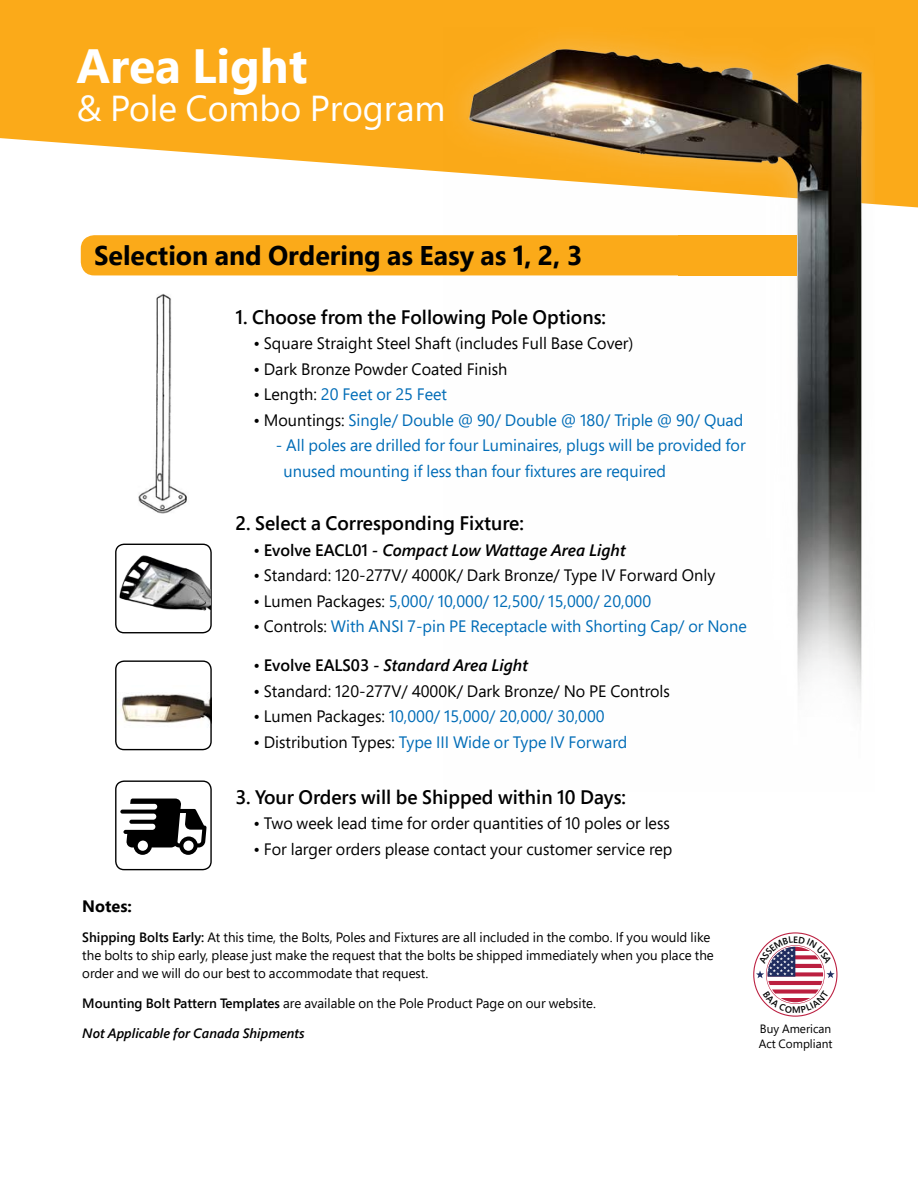
<style>
.page{position:relative;width:918px;height:1188px;background:#fff}
.page>*{position:absolute;margin:0;border:0;box-sizing:border-box;transform-origin:0 0}
.t1{font:700 48px "Segoe Pro";color:#fff}
.t2{font:36px "Segoe Pro";color:#fff}
.t3{font:700 27px "Segoe Pro";color:#000}
.t4{font:600 19.5px "Segoe Pro";color:#000}
.t5{font:16.5px/25.5px "Segoe Pro";color:#006cb7}
.t6{font:16.5px "Segoe Pro";color:#000}
.t7{font:italic 600 16.5px "Segoe Pro";color:#000}
.t8{font:700 16.5px "Segoe Pro";color:#000}
.t9{font:13.5px/18px "Segoe Pro";color:#000}
.t10{font:italic 600 13.5px "Segoe Pro";color:#000}
.t11{font:12px/15px "Segoe Pro";color:#000}
.s1{color:#000}
.s2{font-weight:400;font-style:normal}
.s3{font-style:normal}
.s4{font-weight:600}
</style>
<div class="page">
<svg style="left:0;top:0;width:918px;height:207px;fill:#fbaa19"></svg>
<img style="left:443px;top:27px;width:431px;height:678px">
<div style="left:81px;top:235px;width:697px;height:40px;background:#fbaa19;border-radius:14px"></div>
<div style="left:678px;top:235px;width:119px;height:40px;background:#fbaa19"></div>
<img style="left:138px;top:293px;width:49px;height:221px">
<div style="left:115px;top:544px;width:97px;height:89px;border:1px solid #000;border-radius:8px"></div>
<img style="left:115px;top:553px;width:95px;height:71px">
<img style="left:117px;top:694px;width:93px;height:30px">
<div style="left:115px;top:660px;width:97px;height:90px;border:1px solid #000;border-radius:8px"></div>
<svg style="left:120px;top:799px;width:87px;height:56px"></svg>
<div style="left:115px;top:780px;width:97px;height:90px;border:1px solid #000;border-radius:8px"></div>
<svg style="left:753px;top:932px;width:84px;height:85px"></svg>
<h1 class="t1" style="left:76px;top:32px;width:233px">Area Light</h1>
<h2 class="t2" style="left:76px;top:83px;width:371px">&amp; Pole Combo Program</h2>
<h3 class="t3" style="left:94px;top:236px;width:489px">Selection and Ordering as Easy as 1, 2, 3</h3>
<p class="t4" style="left:235px;top:303px;width:372px">1. Choose from the Following Pole Options:</p>
<p class="t6" style="left:253px;top:332px;width:382px">• Square Straight Steel Shaft (includes Full Base Cover)</p>
<p class="t6" style="left:253px;top:358px;width:255px">• Dark Bronze Powder Coated Finish</p>
<p class="t5" style="left:253px;top:381px;width:195px"><span class="s1">• Length:</span> 20 Feet or 25 Feet</p>
<p class="t5" style="left:253px;top:407px;width:491px"><span class="s1">• Mountings:</span> Single/ Double @ 90/ Double @ 180/ Triple @ 90/ Quad</p>
<p class="t5" style="left:284px;top:432px;width:464px;text-indent:-8px">- All poles are drilled for four Luminaires, plugs will be provided for unused mounting if less than four fixtures are required</p>
<p class="t4" style="left:235px;top:510px;width:290px">2. Select a Corresponding Fixture:</p>
<p class="t7" style="left:253px;top:539px;width:374px"><span class="s2">•</span> <span class="s3">Evolve EACL01</span> - Compact Low Wattage Area Light</p>
<p class="t6" style="left:253px;top:564px;width:463px">• Standard: 120-277V/ 4000K/ Dark Bronze/ Type IV Forward Only</p>
<p class="t5" style="left:253px;top:588px;width:399px"><span class="s1">• Lumen Packages:</span> 5,000/ 10,000/ 12,500/ 15,000/ 20,000</p>
<p class="t5" style="left:253px;top:613px;width:495px"><span class="s1">• Controls:</span> With ANSI 7-pin PE Receptacle with Shorting Cap/ or None</p>
<p class="t7" style="left:253px;top:654px;width:276px"><span class="s2">•</span> <span class="s3">Evolve EALS03</span> - Standard Area Light</p>
<p class="t6" style="left:253px;top:680px;width:418px">• Standard: 120-277V/ 4000K/ Dark Bronze/ No PE Controls</p>
<p class="t5" style="left:253px;top:703px;width:353px"><span class="s1">• Lumen Packages:</span> 10,000/ 15,000/ 20,000/ 30,000</p>
<p class="t5" style="left:253px;top:729px;width:375px"><span class="s1">• Distribution Types:</span> Type III Wide or Type IV Forward</p>
<p class="t4" style="left:235px;top:784px;width:392px">3. Your Orders will be Shipped within 10 Days:</p>
<p class="t6" style="left:253px;top:812px;width:418px">• Two week lead time for order quantities of 10 poles or less</p>
<p class="t6" style="left:253px;top:838px;width:421px">• For larger orders please contact your customer service rep</p>
<p class="t8" style="left:82px;top:895px;width:51px">Notes:</p>
<p class="t9" style="left:82px;top:928px;width:633px"><span class="s4">Shipping Bolts Early:</span> At this time, the Bolts, Poles and Fixtures are all included in the combo. If you would like the bolts to ship early, please just make the request that the bolts be shipped immediately when you place the order and we will do our best to accommodate that request.</p>
<p class="t9" style="left:82px;top:994px;width:515px"><span class="s4">Mounting Bolt Pattern Templates</span> are available on the Pole Product Page on our website.</p>
<p class="t10" style="left:82px;top:1024px;width:224px">Not Applicable for Canada Shipments</p>
<p class="t11" style="left:759px;top:1021px;width:75px">Buy American<br>Act Compliant</p>
</div>
